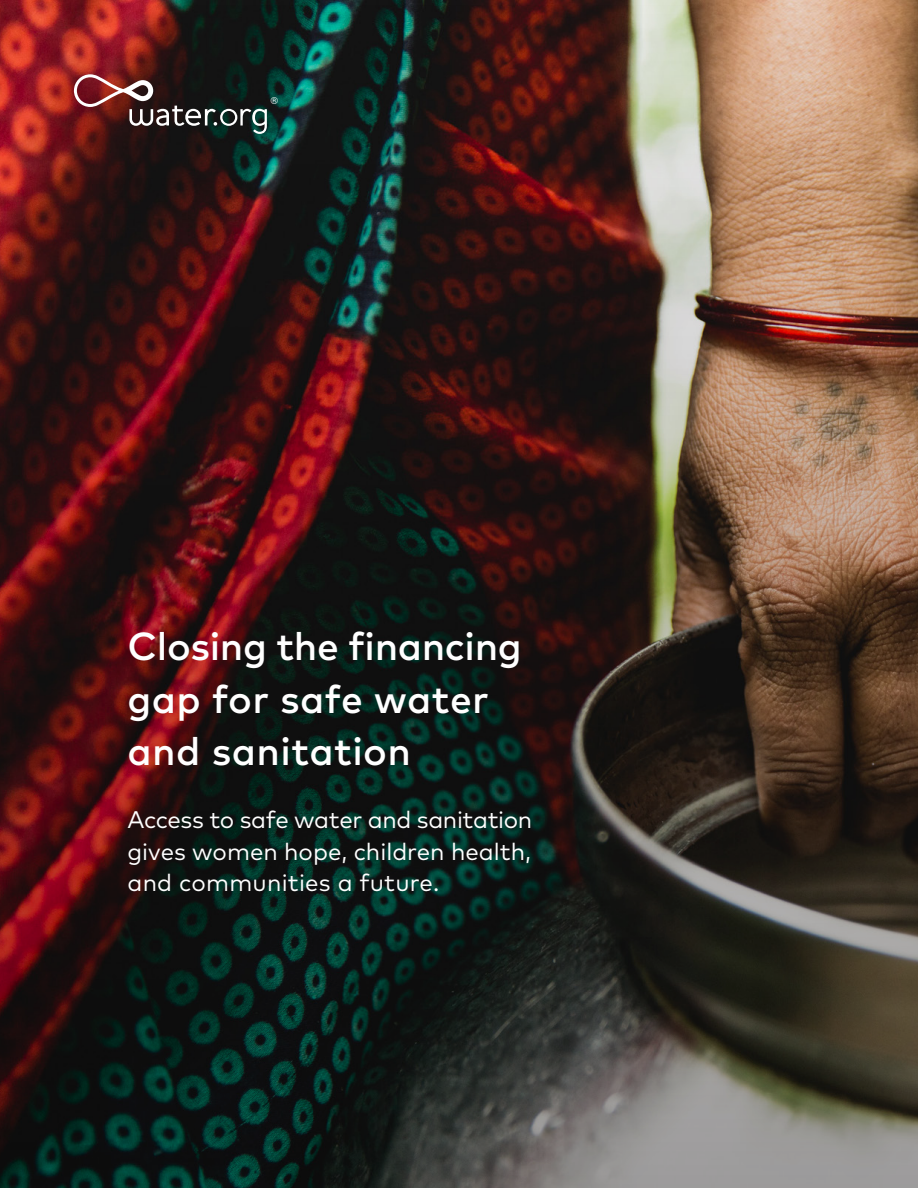
<style>
.page{position:relative;width:918px;height:1188px;background:#fff}
.page>*{position:absolute;margin:0;border:0;box-sizing:border-box;transform-origin:0 0}
.Title{font:500 39px/52.5px "Mark Pro";letter-spacing:.01em;color:#fff}
.Title-2{font:24px/31.5px "Mark Pro";color:#fff;text-align:justify}
.t1{font:9.6px "Helvetica";color:#fff}
</style>
<div class="page">
<img style="left:0;top:0;width:918px;height:1188px">
<svg style="left:74px;top:74px;width:193px;height:60px;background:#4c3534"></svg>
<p class="t1" style="left:271px;top:93px;width:9px">®</p>
<p class="Title" style="left:128px;top:617px;width:396px">Closing the financing gap for safe water and sanitation</p>
<p class="Title-2" style="left:128px;top:802px;width:406px">Access to safe water and sanitation gives women hope, children health, and communities a future.</p>
</div>
